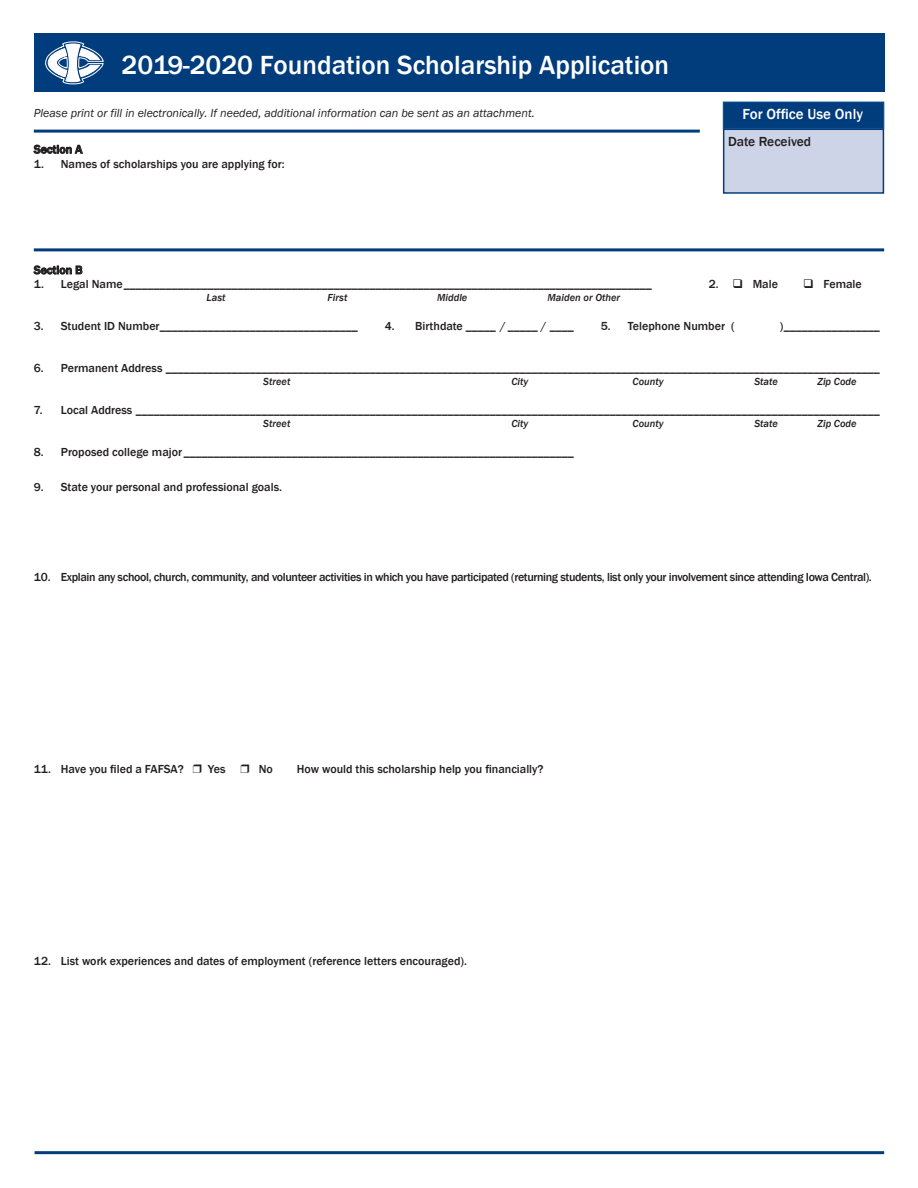
<style>
.page{position:relative;width:918px;height:1188px;background:#fff}
.page>*{position:absolute;margin:0;border:0;box-sizing:border-box;transform-origin:0 0}
.t1{font:500 27px "Franklin Gothic";color:#fff}
.t2{font:500 15px "Franklin Gothic";color:#fff}
.t3{font:500 13.5px "Franklin Gothic";color:#231f20}
.t4{font:500 12px "Franklin Gothic";color:#231f20}
.t5{font:500 12px "Franklin Gothic";letter-spacing:-.03em;color:#231f20}
.t6{font:italic 12px "Franklin Gothic";color:#231f20}
.t7{font:italic 500 10.5px "Franklin Gothic";color:#231f20}
.s1{font-style:inherit}
</style>
<div class="page">
<div style="left:34px;top:34px;width:850px;height:58px;background:#013d7d"></div>
<svg style="left:33px;top:145px;width:50px;height:9px"></svg>
<svg style="left:33px;top:265px;width:50px;height:10px"></svg>
<hr style="left:34px;top:130px;width:666px;height:3px;background:#013d7d">
<hr style="left:35px;top:1151px;width:849px;height:3px;background:#013d7d">
<div style="left:723px;top:102px;width:161px;height:27px;background:#013d7d;border:1px solid #014990"></div>
<div style="left:723px;top:129px;width:161px;height:65px;background:#ced4e8;border:2px solid #013d7d"></div>
<hr style="left:34px;top:248px;width:850px;height:3px;background:#013d7d">
<svg style="left:45px;top:42px;width:58px;height:42px"></svg>
<h1 class="t1" style="left:122px;top:49px;width:549px">2019-2020 Foundation Scholarship Application</h1>
<p class="t6" style="left:34px;top:106px;width:502px"><span class="s1">Please print or</span> f<span class="s1">ill in electronically.</span> If needed, additional information can be sent as an attachment.</p>
<p class="t4" style="left:34px;top:142px;width:50px">Section A</p>
<p class="t4" style="left:34px;top:157px;width:252px">1. Names of scholarships you are applying for:</p>
<p class="t2" style="left:742px;top:104px;width:122px">For Office Use Only</p>
<p class="t3" style="left:728px;top:133px;width:85px">Date Received</p>
<p class="t4" style="left:34px;top:263px;width:50px">Section B</p>
<p class="t4" style="left:34px;top:277px;width:620px">1. Legal Name ________________________________________________________________________________________</p>
<p class="t4" style="left:709px;top:277px;width:71px">2. ❑ Male</p>
<p class="t4" style="left:803px;top:277px;width:60px">❑ Female</p>
<p class="t4" style="left:34px;top:319px;width:326px">3. Student ID Number _________________________________</p>
<p class="t4" style="left:385px;top:319px;width:190px">4. Birthdate _____ / _____ / ____</p>
<p class="t4" style="left:601px;top:319px;width:135px">5. Telephone Number (</p>
<p class="t4" style="left:780px;top:319px;width:102px">) ________________</p>
<p class="t4" style="left:34px;top:361px;width:848px">6. Permanent Address _______________________________________________________________________________________________________________________</p>
<p class="t4" style="left:34px;top:403px;width:847px">7. Local Address ____________________________________________________________________________________________________________________________</p>
<p class="t4" style="left:34px;top:445px;width:541px">8. Proposed college major _________________________________________________________________</p>
<p class="t4" style="left:34px;top:480px;width:250px">9. State your personal and professional goals.</p>
<p class="t7" style="left:207px;top:292px;width:20px">Last</p>
<p class="t7" style="left:328px;top:292px;width:21px">First</p>
<p class="t7" style="left:437px;top:292px;width:32px">Middle</p>
<p class="t7" style="left:548px;top:292px;width:74px">Maiden or Other</p>
<p class="t7" style="left:263px;top:375px;width:29px">Street</p>
<p class="t7" style="left:511px;top:375px;width:18px">City</p>
<p class="t7" style="left:633px;top:375px;width:33px">County</p>
<p class="t7" style="left:754px;top:375px;width:25px">State</p>
<p class="t7" style="left:818px;top:375px;width:41px">Zip Code</p>
<p class="t7" style="left:263px;top:417px;width:29px">Street</p>
<p class="t7" style="left:511px;top:417px;width:18px">City</p>
<p class="t7" style="left:633px;top:417px;width:33px">County</p>
<p class="t7" style="left:754px;top:417px;width:25px">State</p>
<p class="t7" style="left:818px;top:417px;width:41px">Zip Code</p>
<p class="t5" style="left:34px;top:570px;width:839px">10. Explain any school, church, community, and volunteer activities in which you have participated (returning students, list only your involvement since attending Iowa Central).</p>
<p class="t4" style="left:34px;top:762px;width:152px">11. Have you filed a FAFSA?</p>
<p class="t4" style="left:208px;top:762px;width:19px">Yes</p>
<p class="t4" style="left:259px;top:762px;width:16px">No</p>
<p class="t4" style="left:297px;top:762px;width:248px">How would this scholarship help you financially?</p>
<p class="t4" style="left:34px;top:954px;width:435px">12. List work experiences and dates of employment (reference letters encouraged).</p>
</div>
